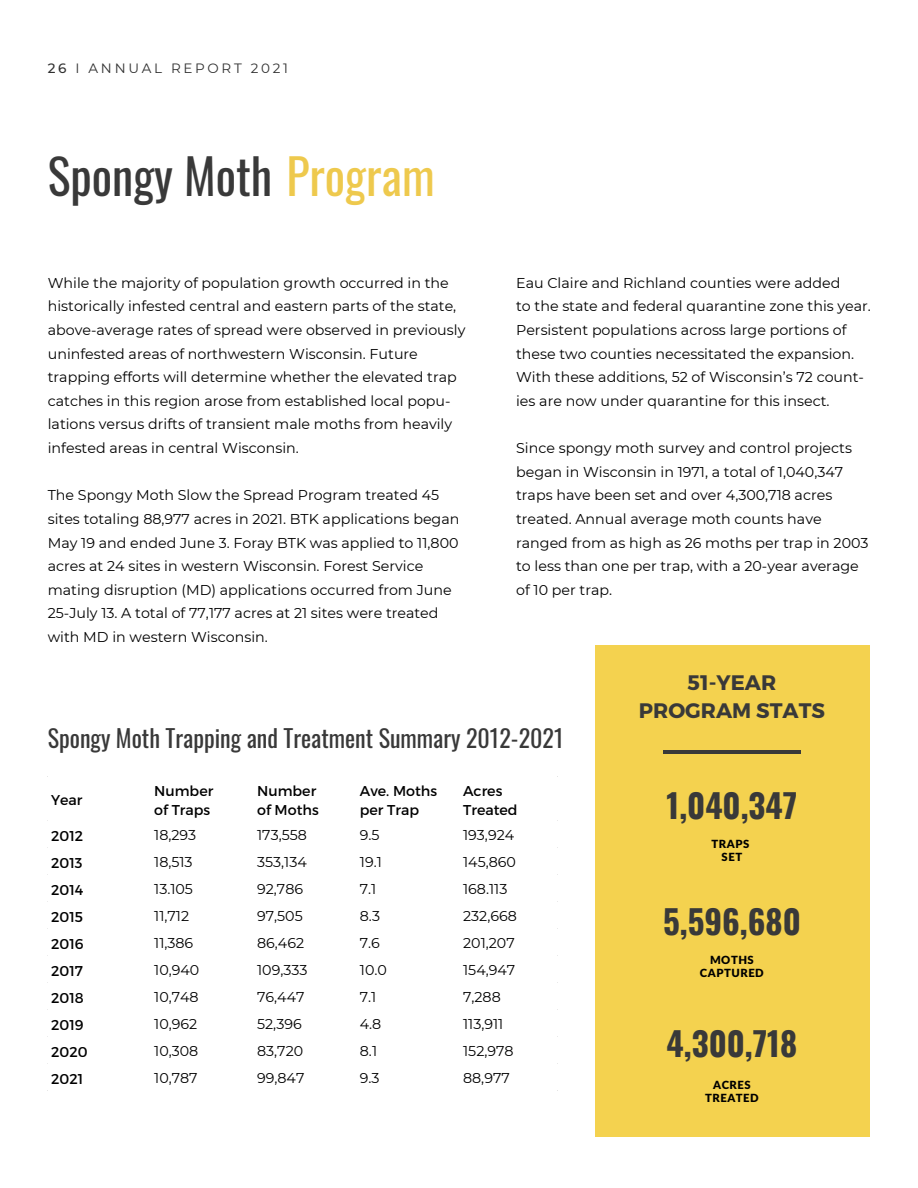
<style>
.page{position:relative;width:918px;height:1188px;background:#fff}
.page>*{position:absolute;margin:0;border:0;box-sizing:border-box;transform-origin:0 0}
.t1{font:48px "Oswald";color:#393939}
.t2{font:700 33px "Oswald";color:#393939}
.t3{font:24px "Oswald";color:#393939}
.t4{font:700 21px/27.6px "Montserrat";color:#393939;text-align:center}
.t5{font:14.25px/23.7px "Montserrat";color:#000}
.t6{font:13.5px "Montserrat";letter-spacing:.2em;color:#303030}
.t7{font:900 11.25px/13.2px "Lato Latin";letter-spacing:.045em;color:#000;text-align:center}
.s1{font-weight:500}
.s2{color:#eec94d}
</style>
<div class="page">
<div style="left:595px;top:645px;width:274px;height:492px;background:#f4d24f"></div>
<hr style="left:663px;top:751px;width:137px;height:3px;background:#393939">
<p class="t6" style="left:48px;top:59px;width:242px"><span class="s1">26</span> I ANNUAL REPORT 2021</p>
<h1 class="t1" style="left:48px;top:139px;width:388px">Spongy Moth <span class="s2">Program</span></h1>
<p class="t5" style="left:48px;top:271px;width:419px">While the majority of population growth occurred in the historically infested central and eastern parts of the state, above-average rates of spread were observed in previously uninfested areas of northwestern Wisconsin. Future trapping efforts will determine whether the elevated trap catches in this region arose from established local popu&shy;lations versus drifts of transient male moths from heavily infested areas in central Wisconsin.</p>
<p class="t5" style="left:48px;top:483px;width:413px">The Spongy Moth Slow the Spread Program treated 45 sites totaling 88,977 acres in 2021. BTK applications began May 19 and ended June 3. Foray BTK was applied to 11,800 acres at 24 sites in western Wisconsin. Forest Service mating disruption (MD) applications occurred from June 25-July 13. A total of 77,177 acres at 21 sites were treated with MD in western Wisconsin.</p>
<p class="t5" style="left:516px;top:271px;width:356px">Eau Claire and Richland counties were added<br>to the state and federal quarantine zone this year.<br>Persistent populations across large portions of these two counties necessitated the expansion.<br>With these additions, 52 of Wisconsin’s 72 count&shy;ies are now under quarantine for this insect.</p>
<p class="t5" style="left:516px;top:436px;width:354px">Since spongy moth survey and control projects began in Wisconsin in 1971, a total of 1,040,347 traps have been set and over 4,300,718 acres treated. Annual average moth counts have ranged from as high as 26 moths per trap in 2003 to less than one per trap, with a 20-year average of 10 per trap.</p>
<h3 class="t4" style="left:639px;top:668px;width:188px">51-YEAR<br>PROGRAM STATS</h3>
<h3 class="t3" style="left:48px;top:719px;width:517px">Spongy Moth Trapping and Treatment Summary 2012-2021</h3>
<p class="t5" style="left:51px;top:787px;width:33px">Year</p>
<p class="t5" style="left:154px;top:781px;width:61px;line-height:19.2px">Number of Traps</p>
<p class="t5" style="left:257px;top:781px;width:63px;line-height:19.2px">Number of Moths</p>
<p class="t5" style="left:360px;top:781px;width:79px;line-height:19.2px">Ave. Moths per Trap</p>
<p class="t5" style="left:463px;top:781px;width:56px;line-height:19.2px">Acres<br>Treated</p>
<p class="t5" style="left:51px;top:823px;width:34px">2012</p>
<p class="t5" style="left:154px;top:823px;width:44px">18,293</p>
<p class="t5" style="left:257px;top:823px;width:51px">173,558</p>
<p class="t5" style="left:360px;top:823px;width:21px">9.5</p>
<p class="t5" style="left:463px;top:823px;width:53px">193,924</p>
<p class="t5" style="left:51px;top:850px;width:33px">2013</p>
<p class="t5" style="left:154px;top:850px;width:40px">18,513</p>
<p class="t5" style="left:257px;top:850px;width:51px">353,134</p>
<p class="t5" style="left:360px;top:850px;width:23px">19.1</p>
<p class="t5" style="left:463px;top:850px;width:54px">145,860</p>
<p class="t5" style="left:51px;top:877px;width:34px">2014</p>
<p class="t5" style="left:154px;top:877px;width:40px">13.105</p>
<p class="t5" style="left:257px;top:877px;width:47px">92,786</p>
<p class="t5" style="left:360px;top:877px;width:18px">7.1</p>
<p class="t5" style="left:463px;top:877px;width:46px">168.113</p>
<p class="t5" style="left:51px;top:904px;width:33px">2015</p>
<p class="t5" style="left:154px;top:904px;width:36px">11,712</p>
<p class="t5" style="left:257px;top:904px;width:47px">97,505</p>
<p class="t5" style="left:360px;top:904px;width:22px">8.3</p>
<p class="t5" style="left:463px;top:904px;width:55px">232,668</p>
<p class="t5" style="left:51px;top:931px;width:34px">2016</p>
<p class="t5" style="left:154px;top:931px;width:41px">11,386</p>
<p class="t5" style="left:257px;top:931px;width:48px">86,462</p>
<p class="t5" style="left:360px;top:931px;width:22px">7.6</p>
<p class="t5" style="left:463px;top:931px;width:53px">201,207</p>
<p class="t5" style="left:51px;top:958px;width:33px">2017</p>
<p class="t5" style="left:154px;top:958px;width:47px">10,940</p>
<p class="t5" style="left:257px;top:958px;width:52px">109,333</p>
<p class="t5" style="left:360px;top:958px;width:29px">10.0</p>
<p class="t5" style="left:463px;top:958px;width:54px">154,947</p>
<p class="t5" style="left:51px;top:985px;width:34px">2018</p>
<p class="t5" style="left:154px;top:985px;width:46px">10,748</p>
<p class="t5" style="left:257px;top:985px;width:49px">76,447</p>
<p class="t5" style="left:360px;top:985px;width:18px">7.1</p>
<p class="t5" style="left:463px;top:985px;width:39px">7,288</p>
<p class="t5" style="left:51px;top:1012px;width:34px">2019</p>
<p class="t5" style="left:154px;top:1012px;width:45px">10,962</p>
<p class="t5" style="left:257px;top:1012px;width:46px">52,396</p>
<p class="t5" style="left:360px;top:1012px;width:23px">4.8</p>
<p class="t5" style="left:463px;top:1012px;width:42px">113,911</p>
<p class="t5" style="left:51px;top:1039px;width:38px">2020</p>
<p class="t5" style="left:154px;top:1039px;width:46px">10,308</p>
<p class="t5" style="left:257px;top:1039px;width:48px">83,720</p>
<p class="t5" style="left:360px;top:1039px;width:19px">8.1</p>
<p class="t5" style="left:463px;top:1039px;width:52px">152,978</p>
<p class="t5" style="left:51px;top:1066px;width:34px">2021</p>
<p class="t5" style="left:154px;top:1066px;width:45px">10,787</p>
<p class="t5" style="left:257px;top:1066px;width:49px">99,847</p>
<p class="t5" style="left:360px;top:1066px;width:21px">9.3</p>
<p class="t5" style="left:463px;top:1066px;width:48px">88,977</p>
<h2 class="t2" style="left:667px;top:780px;width:132px">1,040,347</h2>
<p class="t7" style="left:712px;top:838px;width:39px">TRAPS<br>SET</p>
<h2 class="t2" style="left:663px;top:896px;width:139px">5,596,680</h2>
<p class="t7" style="left:700px;top:954px;width:65px">MOTHS<br>CAPTURED</p>
<h2 class="t2" style="left:667px;top:1018px;width:132px">4,300,718</h2>
<p class="t7" style="left:705px;top:1079px;width:55px">ACRES<br>TREATED</p>
</div>
